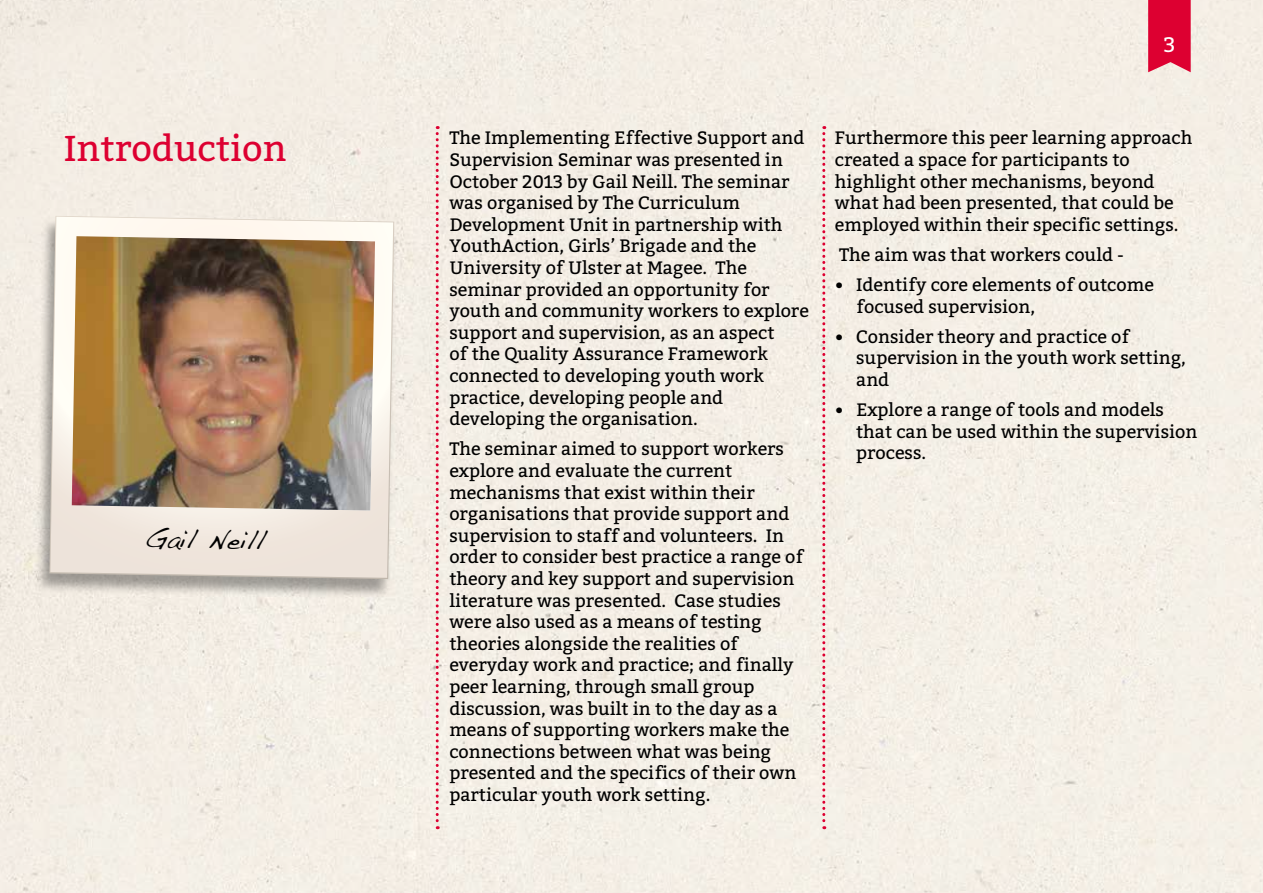
<style>
.page{position:relative;width:1263px;height:893px;background:#f4eee5}
.page>*{position:absolute;margin:0;border:0;box-sizing:border-box;transform-origin:0 0}
.t1{font:36px "Bitter";color:#dd0031}
.t2{font:27px "Handwriting Dakota";color:#000}
.t3{font:21px "Bitter";color:#fff}
.t4{font:18px/21.6px "Bitter";color:#000}
</style>
<div class="page">
<svg style="left:1148px;top:0;width:43px;height:72px;background:#de123e"></svg>
<svg style="left:436px;top:126px;width:3px;height:703px"></svg>
<svg style="left:822px;top:126px;width:3px;height:703px"></svg>
<div style="left:35px;top:218px;width:363px;height:382px;background:#000;opacity:.35"></div>
<svg style="left:50px;top:217px;width:343px;height:361px"></svg>
<img style="left:72px;top:236px;width:303px;height:274px">
<p class="t3" style="left:1164px;top:33px;width:13px">3</p>
<h1 class="t1" style="left:64px;top:128px;width:224px">Introduction</h1>
<p class="t4" style="left:449px;top:128px;width:361px">The Implementing Effective Support and Supervision Seminar was presented in October 2013 by Gail Neill. The seminar was organised by The Curriculum Development Unit in partnership with YouthAction, Girls’ Brigade and the University of Ulster at Magee. The seminar provided an opportunity for youth and community workers to explore support and supervision, as an aspect<br>of the Quality Assurance Framework connected to developing youth work practice, developing people and developing the organisation.</p>
<p class="t4" style="left:449px;top:438px;width:356px">The seminar aimed to support workers explore and evaluate the current mechanisms that exist within their organisations that provide support and supervision to staff and volunteers. In order to consider best practice a range of theory and key support and supervision literature was presented. Case studies were also used as a means of testing theories alongside the realities of everyday work and practice; and finally peer learning, through small group discussion, was built in to the day as a means of supporting workers make the connections between what was being presented and the specifics of their own particular youth work setting.</p>
<h2 class="t2" style="left:145px;top:522px;width:122px;rotate:1deg">Gail Neill</h2>
<p class="t4" style="left:835px;top:128px;width:359px">Furthermore this peer learning approach created a space for participants to highlight other mechanisms, beyond what had been presented, that could be employed within their specific settings.</p>
<p class="t4" style="left:839px;top:244px;width:286px">The aim was that workers could -</p>
<p class="t4" style="left:856px;top:274px;width:299px;text-indent:-21px">• Identify core elements of outcome focused supervision,</p>
<p class="t4" style="left:856px;top:326px;width:331px;text-indent:-21px">• Consider theory and practice of supervision in the youth work setting, and</p>
<p class="t4" style="left:856px;top:399px;width:343px;text-indent:-21px">• Explore a range of tools and models that can be used within the supervision process.</p>
</div>
